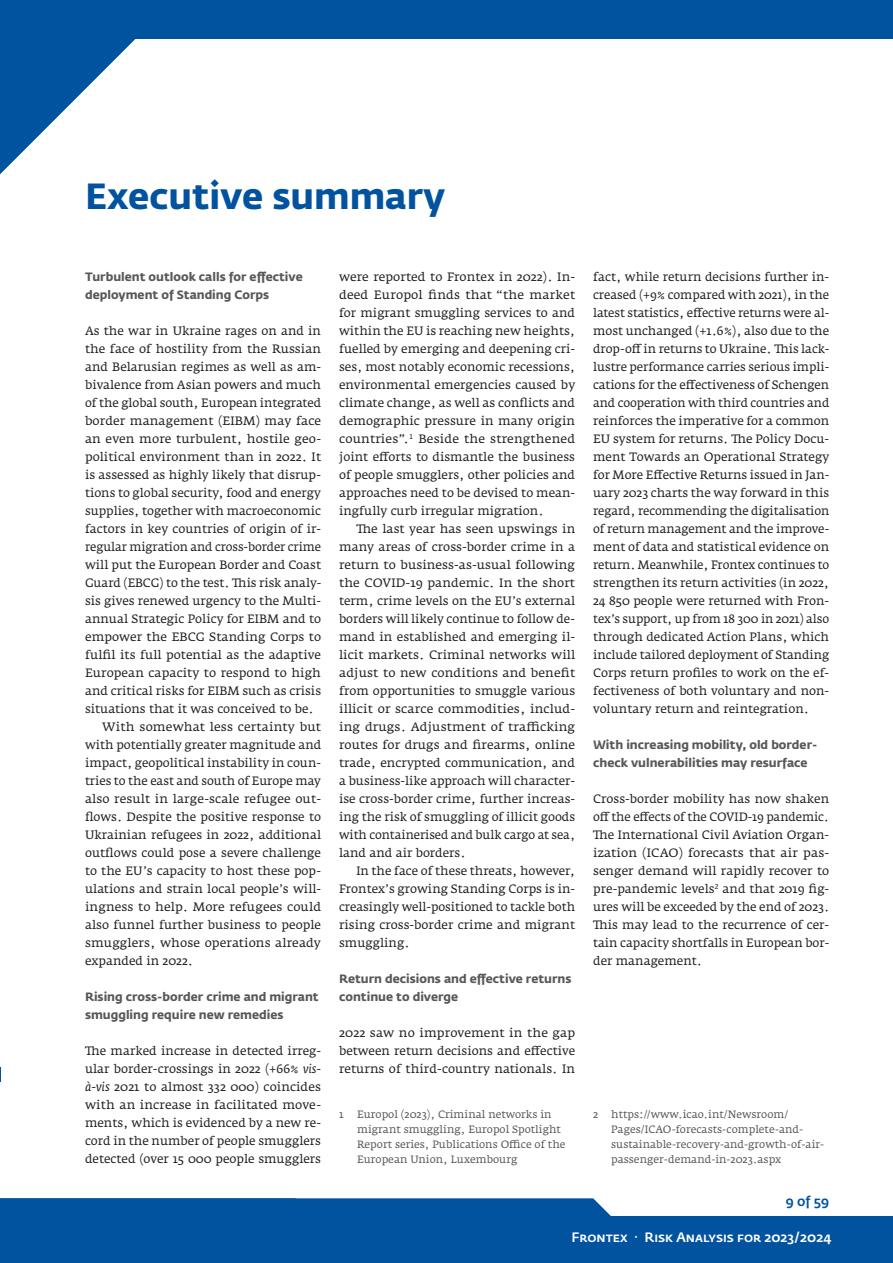
<style>
.page{position:relative;width:893px;height:1263px;background:#fff}
.page>*{position:absolute;margin:0;border:0;box-sizing:border-box;transform-origin:0 0}
.t1{font:700 36px "Fedra Sans Pro";color:#0153a0}
.t2{font:500 13.5px "Fedra Sans Pro";color:#fff}
.t3{font:500 13.5px "Fedra Sans Pro";color:#0153a0}
.t4{font:12px/18px "Fedra Serif A Pro";color:#231f20;text-align:justify}
.t5{font:700 12px/18px "Fedra Sans Pro";color:#57585a}
.t6{font:10.5px/15px "Fedra Serif A Pro";color:#57585a}
.s1{font-style:italic}
</style>
<div class="page">
<svg style="left:0;top:1067px;width:1px;height:15px"></svg>
<svg style="left:0;top:39px;width:136px;height:135px"></svg>
<div style="left:0;top:1216px;width:893px;height:47px;background:#0153a0"></div>
<div style="left:0;top:1198px;width:611px;height:18px;background:#0153a0"></div>
<div style="left:0;top:0;width:893px;height:39px;background:#0153a0"></div>
<h1 class="t1" style="left:85px;top:167px;width:361px">Executive summary</h1>
<p class="t5" style="left:85px;top:267px;width:219px">Turbulent outlook calls for effective deployment of Standing Corps</p>
<p class="t4" style="left:85px;top:322px;width:238px">As the war in Ukraine rages on and in</p>
<p class="t4" style="left:85px;top:340px;width:237px">the face of hostility from the Russian</p>
<p class="t4" style="left:85px;top:358px;width:238px">and Belarusian regimes as well as am-</p>
<p class="t4" style="left:85px;top:376px;width:238px">bivalence from Asian powers and much</p>
<p class="t4" style="left:85px;top:394px;width:238px">of the global south, European integrated</p>
<p class="t4" style="left:85px;top:412px;width:238px">border management (EIBM) may face</p>
<p class="t4" style="left:85px;top:430px;width:238px">an even more turbulent, hostile geo-</p>
<p class="t4" style="left:85px;top:448px;width:238px">political environment than in 2022. It</p>
<p class="t4" style="left:85px;top:466px;width:238px">is assessed as highly likely that disrup-</p>
<p class="t4" style="left:85px;top:484px;width:237px">tions to global security, food and energy</p>
<p class="t4" style="left:85px;top:502px;width:238px">supplies, together with macroeconomic</p>
<p class="t4" style="left:85px;top:520px;width:238px">factors in key countries of origin of ir-</p>
<p class="t4" style="left:85px;top:538px;width:238px">regular migration and cross-border crime</p>
<p class="t4" style="left:85px;top:556px;width:238px">will put the European Border and Coast</p>
<p class="t4" style="left:85px;top:574px;width:236px">Guard (EBCG) to the test. This risk analy-</p>
<p class="t4" style="left:85px;top:592px;width:238px">sis gives renewed urgency to the Multi-</p>
<p class="t4" style="left:85px;top:610px;width:238px">annual Strategic Policy for EIBM and to</p>
<p class="t4" style="left:85px;top:628px;width:238px">empower the EBCG Standing Corps to</p>
<p class="t4" style="left:85px;top:646px;width:238px">fulfil its full potential as the adaptive</p>
<p class="t4" style="left:85px;top:664px;width:237px">European capacity to respond to high</p>
<p class="t4" style="left:85px;top:682px;width:238px">and critical risks for EIBM such as crisis</p>
<p class="t4" style="left:85px;top:700px;width:230px">situations that it was conceived to be.</p>
<p class="t4" style="left:102px;top:718px;width:220px">With somewhat less certainty but</p>
<p class="t4" style="left:85px;top:736px;width:238px">with potentially greater magnitude and</p>
<p class="t4" style="left:85px;top:754px;width:238px">impact, geopolitical instability in coun-</p>
<p class="t4" style="left:85px;top:772px;width:237px">tries to the east and south of Europe may</p>
<p class="t4" style="left:85px;top:790px;width:238px">also result in large-scale refugee out-</p>
<p class="t4" style="left:85px;top:808px;width:238px">flows. Despite the positive response to</p>
<p class="t4" style="left:85px;top:826px;width:238px">Ukrainian refugees in 2022, additional</p>
<p class="t4" style="left:85px;top:844px;width:238px">outflows could pose a severe challenge</p>
<p class="t4" style="left:85px;top:862px;width:238px">to the EU’s capacity to host these pop-</p>
<p class="t4" style="left:85px;top:880px;width:238px">ulations and strain local people’s will-</p>
<p class="t4" style="left:85px;top:898px;width:238px">ingness to help. More refugees could</p>
<p class="t4" style="left:85px;top:916px;width:238px">also funnel further business to people</p>
<p class="t4" style="left:85px;top:934px;width:237px">smugglers, whose operations already</p>
<p class="t4" style="left:85px;top:952px;width:110px">expanded in 2022.</p>
<p class="t5" style="left:85px;top:987px;width:235px">Rising cross-border crime and migrant smuggling require new remedies</p>
<p class="t4" style="left:85px;top:1042px;width:238px">The marked increase in detected irreg&shy;ular border-crossings in 2022 (+66% <span class="s1">vis&shy;à-vis</span> 2021 to almost 332 000) coincides with an increase in facilitated move&shy;ments, which is evidenced by a new re&shy;cord in the number of people smugglers detected (over 15 000 people smugglers</p>
<p class="t4" style="left:339px;top:268px;width:238px">were reported to Frontex in 2022). In&shy;deed Europol finds that “the market for migrant smuggling services to and within the EU is reaching new heights, fuelled by emerging and deepening cri&shy;ses, most notably economic recessions, environmental emergencies caused by climate change, as well as conflicts and demographic pressure in many origin countries”.<sup>1</sup> Beside the strengthened joint efforts to dismantle the business of people smugglers, other policies and approaches need to be devised to mean&shy;ingfully curb irregular migration.</p>
<p class="t4" style="left:339px;top:520px;width:238px;text-indent:17px">The last year has seen upswings in many areas of cross-border crime in a return to business-as-usual following the COVID-19 pandemic. In the short term, crime levels on the EU’s external borders will likely continue to follow de&shy;mand in established and emerging il&shy;licit markets. Criminal networks will adjust to new conditions and benefit from opportunities to smuggle various illicit or scarce commodities, includ&shy;ing drugs. Adjustment of trafficking routes for drugs and firearms, online trade, encrypted communication, and a business-like approach will character&shy;ise cross-border crime, further increas&shy;ing the risk of smuggling of illicit goods with containerised and bulk cargo at sea, land and air borders.</p>
<p class="t4" style="left:339px;top:862px;width:238px;text-indent:17px">In the face of these threats, however, Frontex’s growing Standing Corps is in&shy;creasingly well-positioned to tackle both rising cross-border crime and migrant smuggling.</p>
<p class="t5" style="left:339px;top:969px;width:234px">Return decisions and effective returns continue to diverge</p>
<p class="t4" style="left:339px;top:1024px;width:238px">2022 saw no improvement in the gap between return decisions and effective returns of third-country nationals. In</p>
<p class="t6" style="left:339px;top:1107px;width:6px">1</p>
<p class="t6" style="left:357px;top:1107px;width:210px">Europol (2023), Criminal networks in migrant smuggling, Europol Spotlight Report series, Publications Office of the European Union, Luxembourg</p>
<p class="t4" style="left:593px;top:268px;width:238px">fact, while return decisions further in&shy;creased (+9% compared with 2021), in the latest statistics, effective returns were al&shy;most unchanged (+1.6%), also due to the drop‑off in returns to Ukraine. This lack&shy;lustre performance carries serious impli&shy;cations for the effectiveness of Schengen and cooperation with third countries and reinforces the imperative for a common EU system for returns. The Policy Docu&shy;ment Towards an Operational Strategy for More Effective Returns issued in Jan&shy;uary 2023 charts the way forward in this regard, recommending the digitalisation of return management and the improve&shy;ment of data and statistical evidence on return. Meanwhile, Frontex continues to strengthen its return activities (in 2022, 24 850 people were returned with Fron&shy;tex’s support, up from 18 300 in 2021) also through dedicated Action Plans, which include tailored deployment of Standing Corps return profiles to work on the ef&shy;fectiveness of both voluntary and non&shy;voluntary return and reintegration.</p>
<p class="t5" style="left:593px;top:735px;width:226px">With increasing mobility, old border&shy;check vulnerabilities may resurface</p>
<p class="t4" style="left:593px;top:790px;width:238px">Cross-border mobility has now shaken off the effects of the COVID-19 pandemic.<br>The International Civil Aviation Organ&shy;ization (ICAO) forecasts that air pas&shy;senger demand will rapidly recover to pre-pandemic levels<sup>2</sup> and that 2019 fig&shy;ures will be exceeded by the end of 2023.<br>This may lead to the recurrence of cer&shy;tain capacity shortfalls in European bor&shy;der management.</p>
<p class="t6" style="left:611px;top:1107px;width:215px;text-indent:-18px">2 https://www.icao.int/Newsroom/ Pages/ICAO-forecasts-complete-and&shy;sustainable-recovery-and-growth-of-air&shy;passenger-demand-in-2023.aspx</p>
<p class="t3" style="left:786px;top:1191px;width:45px">9 of 59</p>
<p class="t2" style="left:572px;top:1226px;width:261px">Frontex · Risk Analysis for 2023/2024</p>
</div>
